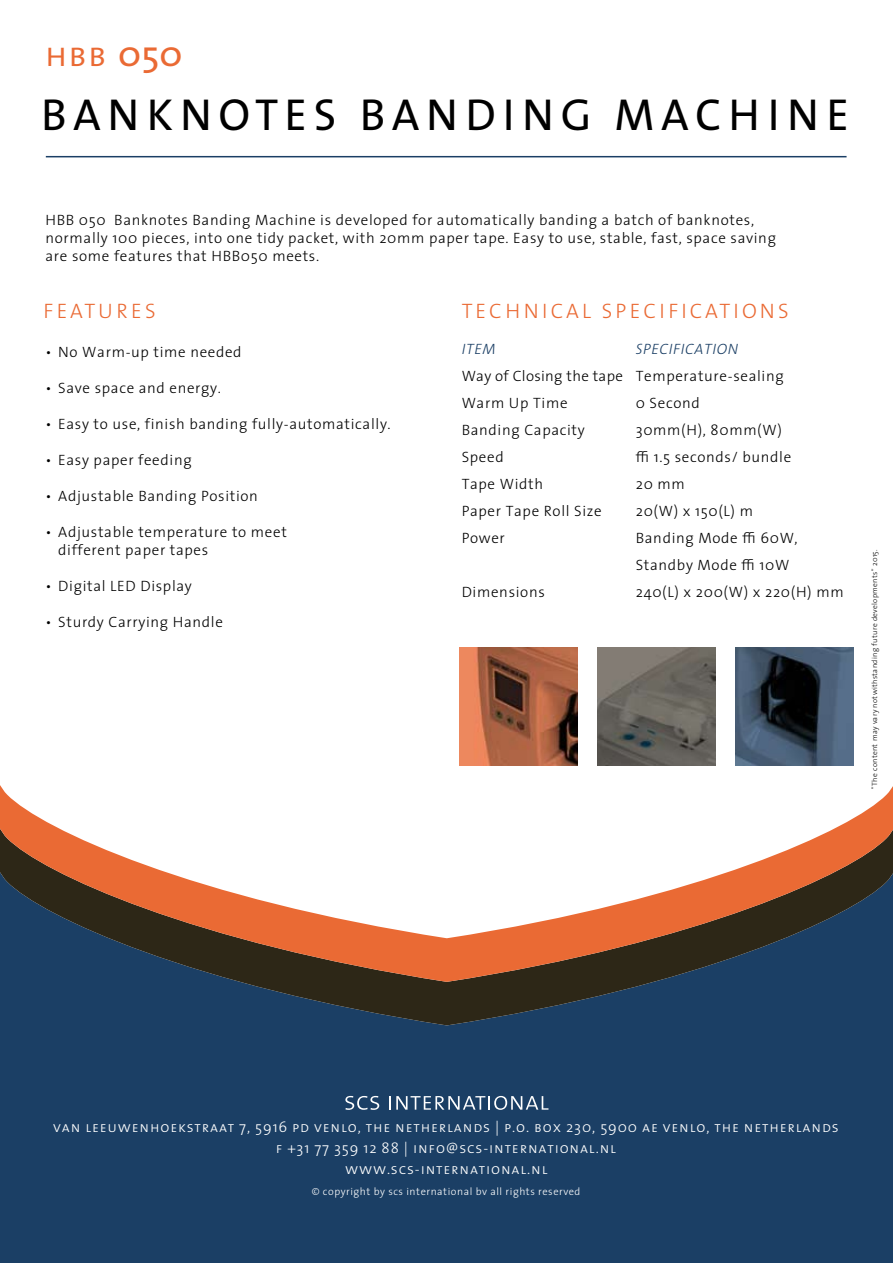
<style>
.page{position:relative;width:893px;height:1263px;background:#fff}
.page>*{position:absolute;margin:0;border:0;box-sizing:border-box;transform-origin:0 0}
.t1{font:45px "The Sans";letter-spacing:.15em;color:#000}
.t2{font:27px "The Sans";color:#ea6a34;scale:1.07 1}
.t3{font:300 21px "The Sans";letter-spacing:.15em;color:#ea6a34}
.t4{font:300 15px/18px "The Sans";letter-spacing:.045em;color:#000}
.t5{font:15px/21px "The Sans Light Caps";letter-spacing:.055em;color:#fff;text-align:center}
.t6{font:italic 15px "The Sans Light Caps";letter-spacing:.045em;color:#1b3f65}
.t7{font:300 10.5px "The Sans";letter-spacing:.05em;color:#fff}
.t8{font:300 7.5px "The Sans";letter-spacing:.045em;color:#000}
.s1{font-size:36px}
.s2{font-family:"The Sans";font-weight:300}
</style>
<div class="page">
<div style="left:0;top:1025px;width:893px;height:238px;background:#1b3f65"></div>
<svg style="left:0;top:982px;width:893px;height:43px;background:#1f3951"></svg>
<svg style="left:0;top:758px;width:893px;height:224px"></svg>
<svg style="left:345px;top:1096px;width:34px;height:14px"></svg>
<svg style="left:389px;top:1096px;width:159px;height:14px;background:#5a7490"></svg>
<hr style="left:46px;top:156px;width:800px;height:1px;background:#1b3f65">
<img style="left:459px;top:647px;width:118px;height:118px">
<img style="left:597px;top:647px;width:118px;height:118px">
<img style="left:736px;top:647px;width:117px;height:118px">
<h2 class="t2" style="left:46px;top:34px;width:129px">HBB <span class="s1">050</span></h2>
<h1 class="t1" style="left:41px;top:78px;width:809px">BANKNOTES BANDING MACHINE</h1>
<p class="t4" style="left:45px;top:211px;width:732px">HBB 050 Banknotes Banding Machine is developed for automatically banding a batch of banknotes, normally 100 pieces, into one tidy packet, with 20mm paper tape. Easy to use, stable, fast, space saving are some features that HBB050 meets.</p>
<h3 class="t3" style="left:44px;top:293px;width:114px">FEATURES</h3>
<h3 class="t3" style="left:462px;top:293px;width:328px">TECHNICAL SPECIFICATIONS</h3>
<p class="t4" style="left:45px;top:343px;width:198px">• No Warm-up time needed</p>
<p class="t4" style="left:45px;top:379px;width:177px">• Save space and energy.</p>
<p class="t4" style="left:45px;top:415px;width:347px">• Easy to use, finish banding fully-automatically.</p>
<p class="t4" style="left:45px;top:451px;width:148px">• Easy paper feeding</p>
<p class="t4" style="left:45px;top:487px;width:214px">• Adjustable Banding Position</p>
<p class="t4" style="left:58px;top:523px;width:230px;text-indent:-13px">• Adjustable temperature to meet different paper tapes</p>
<p class="t4" style="left:45px;top:577px;width:148px">• Digital LED Display</p>
<p class="t4" style="left:45px;top:613px;width:179px">• Sturdy Carrying Handle</p>
<p class="t6" style="left:462px;top:336px;width:35px">ITEM</p>
<p class="t6" style="left:636px;top:336px;width:104px">SPECIFICATION</p>
<p class="t4" style="left:462px;top:362px;width:324px;line-height:27px">Way of Closing the tape Temperature-sealing<br>Warm Up Time</p>
<p class="t4" style="left:636px;top:393px;width:66px">0 Second</p>
<p class="t4" style="left:462px;top:420px;width:125px">Banding Capacity</p>
<p class="t4" style="left:636px;top:420px;width:148px">30mm(H), 80mm(W)</p>
<p class="t4" style="left:462px;top:447px;width:43px">Speed</p>
<p class="t4" style="left:636px;top:447px;width:157px">≤ 1.5 seconds/ bundle</p>
<p class="t4" style="left:462px;top:474px;width:83px">Tape Width</p>
<p class="t4" style="left:636px;top:474px;width:51px">20 mm</p>
<p class="t4" style="left:462px;top:501px;width:142px">Paper Tape Roll Size</p>
<p class="t4" style="left:636px;top:501px;width:119px">20(W) x 150(L) m</p>
<p class="t4" style="left:462px;top:528px;width:45px">Power</p>
<p class="t4" style="left:636px;top:524px;width:163px;line-height:27px">Banding Mode ≤ 60W,<br>Standby Mode ≤ 10W</p>
<p class="t4" style="left:462px;top:582px;width:85px">Dimensions</p>
<p class="t4" style="left:636px;top:582px;width:209px">240(L) x 200(W) x 220(H) mm</p>
<p class="t8" style="left:868px;top:789px;width:241px;rotate:-90deg">"The content may vary notwithstanding future developments" 2015.</p>
<p class="t5" style="left:53px;top:1116px;width:787px">van leeuwenhoekstraat <span class="s2">7, 5916</span> pd venlo, the netherlands | p.o. box <span class="s2">230, 5900</span> ae venlo, the netherlands f <span class="s2">+31 77 359 12 88</span> | info@scs-international.nl<br>www.scs-international.nl</p>
<p class="t7" style="left:312px;top:1182px;width:270px">© copyright by scs international bv all rights reserved</p>
</div>
